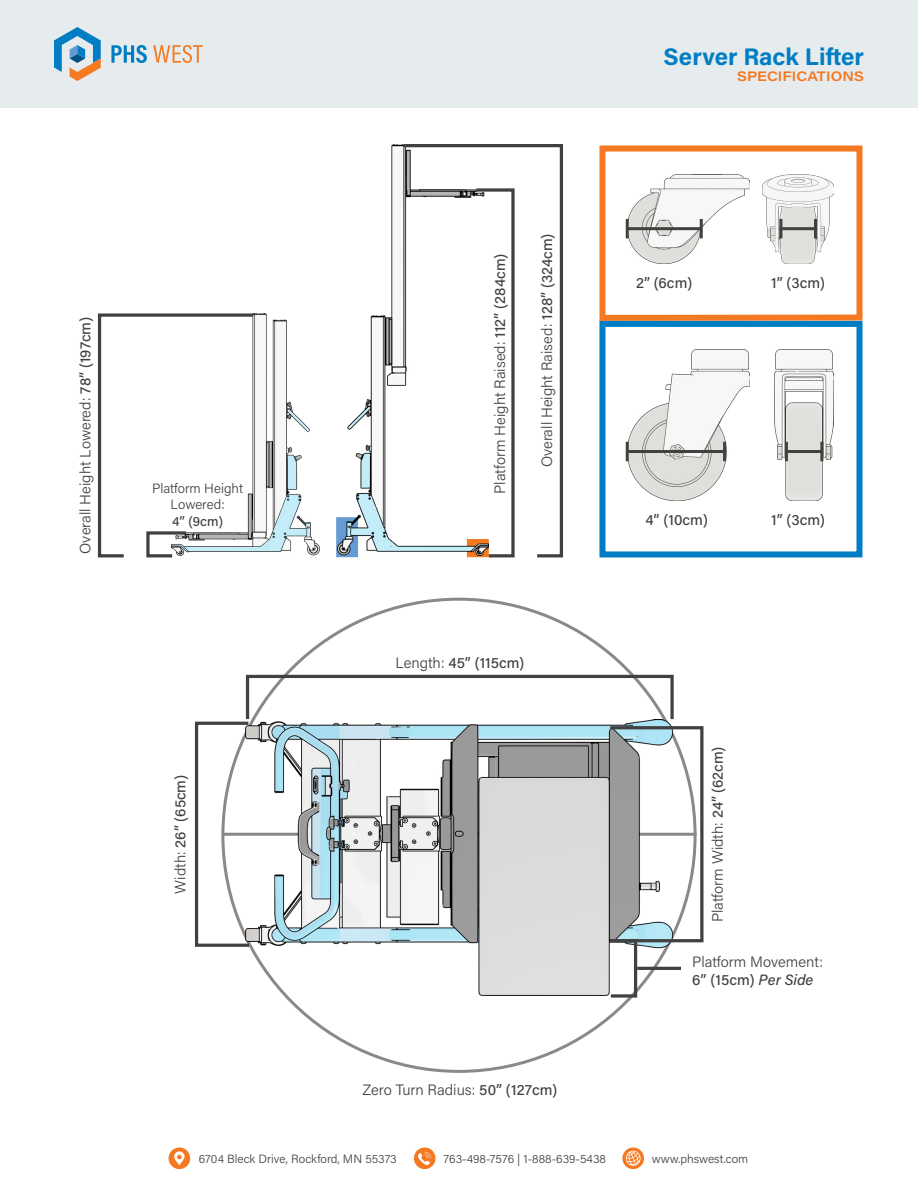
<style>
.page{position:relative;width:918px;height:1188px;background:#fff}
.page>*{position:absolute;margin:0;border:0;box-sizing:border-box;transform-origin:0 0}
.t1{font:700 24px "Acumin Pro";letter-spacing:.005em;color:#007dc3}
.t2{font:300 15px/18px "Acumin Pro";color:#41413f}
.t3{font:500 15px "Acumin Pro";color:#41413f}
.t4{font:300 13.5px/16.2px "Acumin Pro";letter-spacing:-.005em;color:#41413f;text-align:center}
.t5{font:600 13.5px "Acumin Pro Wide";color:#f47920}
.t6{font:500 13.5px "Acumin Pro";color:#41413f}
.t7{font:300 12px "Acumin Pro";color:#41413f}
.s1{font-weight:500}
.s2{font-weight:300}
.s3{font-weight:500;font-style:italic}
</style>
<div class="page">
<div style="left:169px;top:1148px;width:21px;height:21px;background:#f47920;border-radius:50%"></div>
<svg style="left:174px;top:1151px;width:11px;height:14px"></svg>
<svg style="left:622px;top:1148px;width:22px;height:21px"></svg>
<svg style="left:626px;top:1150px;width:15px;height:16px"></svg>
<div style="left:414px;top:1148px;width:21px;height:21px;background:#f47920;border-radius:50%"></div>
<svg style="left:418px;top:1152px;width:13px;height:13px"></svg>
<svg style="left:336px;top:517px;width:22px;height:40px"></svg>
<img style="left:338px;top:144px;width:63px;height:412px">
<div style="left:0;top:0;width:918px;height:108px;background:#e6ebee"></div>
<svg style="left:111px;top:45px;width:36px;height:18px"></svg>
<svg style="left:153px;top:45px;width:50px;height:18px"></svg>
<svg style="left:54px;top:27px;width:47px;height:54px"></svg>
<img style="left:256px;top:314px;width:64px;height:242px">
<svg style="left:401px;top:144px;width:162px;height:414px"></svg>
<svg style="left:97px;top:313px;width:159px;height:245px"></svg>
<div style="left:599px;top:146px;width:264px;height:175px;border:6px solid #f47920"></div>
<img style="left:763px;top:174px;width:71px;height:90px">
<img style="left:628px;top:174px;width:121px;height:90px">
<hr style="left:627px;top:227px;width:74px;height:3px;background:#41413f">
<hr style="left:781px;top:227px;width:34px;height:3px;background:#41413f">
<hr style="left:700px;top:219px;width:3px;height:19px;background:#41413f">
<hr style="left:814px;top:219px;width:3px;height:19px;background:#41413f">
<hr style="left:626px;top:219px;width:3px;height:19px;background:#41413f">
<hr style="left:779px;top:219px;width:3px;height:19px;background:#41413f">
<div style="left:599px;top:321px;width:263px;height:236px;border:6px solid #007dc3"></div>
<img style="left:628px;top:349px;width:121px;height:152px">
<img style="left:775px;top:349px;width:59px;height:152px">
<hr style="left:627px;top:450px;width:99px;height:3px;background:#41413f">
<hr style="left:786px;top:450px;width:36px;height:3px;background:#41413f">
<hr style="left:626px;top:442px;width:3px;height:19px;background:#41413f">
<hr style="left:785px;top:442px;width:3px;height:19px;background:#41413f">
<hr style="left:723px;top:442px;width:3px;height:19px;background:#41413f">
<hr style="left:820px;top:442px;width:3px;height:19px;background:#41413f">
<hr style="left:222px;top:833px;width:475px;height:3px;background:#8c8887">
<img style="left:250px;top:721px;width:422px;height:275px">
<div style="left:246px;top:675px;width:428px;height:46px;border:3px solid #41413f"></div>
<svg style="left:607px;top:937px;width:32px;height:62px"></svg>
<div style="left:609px;top:726px;width:95px;height:216px;border:3px solid #41413f"></div>
<svg style="left:194px;top:720px;width:58px;height:228px"></svg>
<hr style="left:637px;top:967px;width:44px;height:3px;background:#41413f">
<h1 class="t1" style="left:664px;top:40px;width:202px">Server Rack Lifter</h1>
<p class="t5" style="left:737px;top:66px;width:128px">SPECIFICATIONS</p>
<p class="t2" style="left:76px;top:554px;width:239px;rotate:-90deg">Overall Height Lowered: <span class="s1">78” (197cm)</span></p>
<p class="t4" style="left:152px;top:480px;width:92px">Platform Height<br>Lowered:</p>
<p class="t6" style="left:172px;top:512px;width:52px">4” (9cm)</p>
<p class="t3" style="left:170px;top:894px;width:120px;rotate:-90deg"><span class="s2">Width:</span> 26” (65cm)</p>
<p class="t2" style="left:490px;top:494px;width:241px;rotate:-90deg">Platform Height Raised: <span class="s1">112” (284cm)</span></p>
<p class="t2" style="left:537px;top:467px;width:235px;rotate:-90deg">Overall Height Raised: <span class="s1">128” (324cm)</span></p>
<p class="t3" style="left:395px;top:652px;width:130px"><span class="s2">Length:</span> 45” (115cm)</p>
<p class="t2" style="left:362px;top:1080px;width:196px">Zero Turn Radius: <span class="s1">50” (127cm)</span></p>
<p class="t3" style="left:636px;top:273px;width:58px">2” (6cm)</p>
<p class="t3" style="left:771px;top:273px;width:55px">1” (3cm)</p>
<p class="t3" style="left:645px;top:510px;width:64px">4” (10cm)</p>
<p class="t3" style="left:771px;top:510px;width:55px">1” (3cm)</p>
<p class="t2" style="left:708px;top:922px;width:177px;rotate:-90deg">Platform Width: <span class="s1">24” (62cm)</span></p>
<p class="t2" style="left:692px;top:952px;width:132px">Platform Movement:<br><span class="s1">6” (15cm)</span> <span class="s3">Per Side</span></p>
<p class="t7" style="left:199px;top:1150px;width:199px">6704 Bleck Drive, Rockford, MN 55373</p>
<p class="t7" style="left:444px;top:1150px;width:164px">763-498-7576 | 1-888-639-5438</p>
<p class="t7" style="left:652px;top:1150px;width:98px">www.phswest.com</p>
</div>
